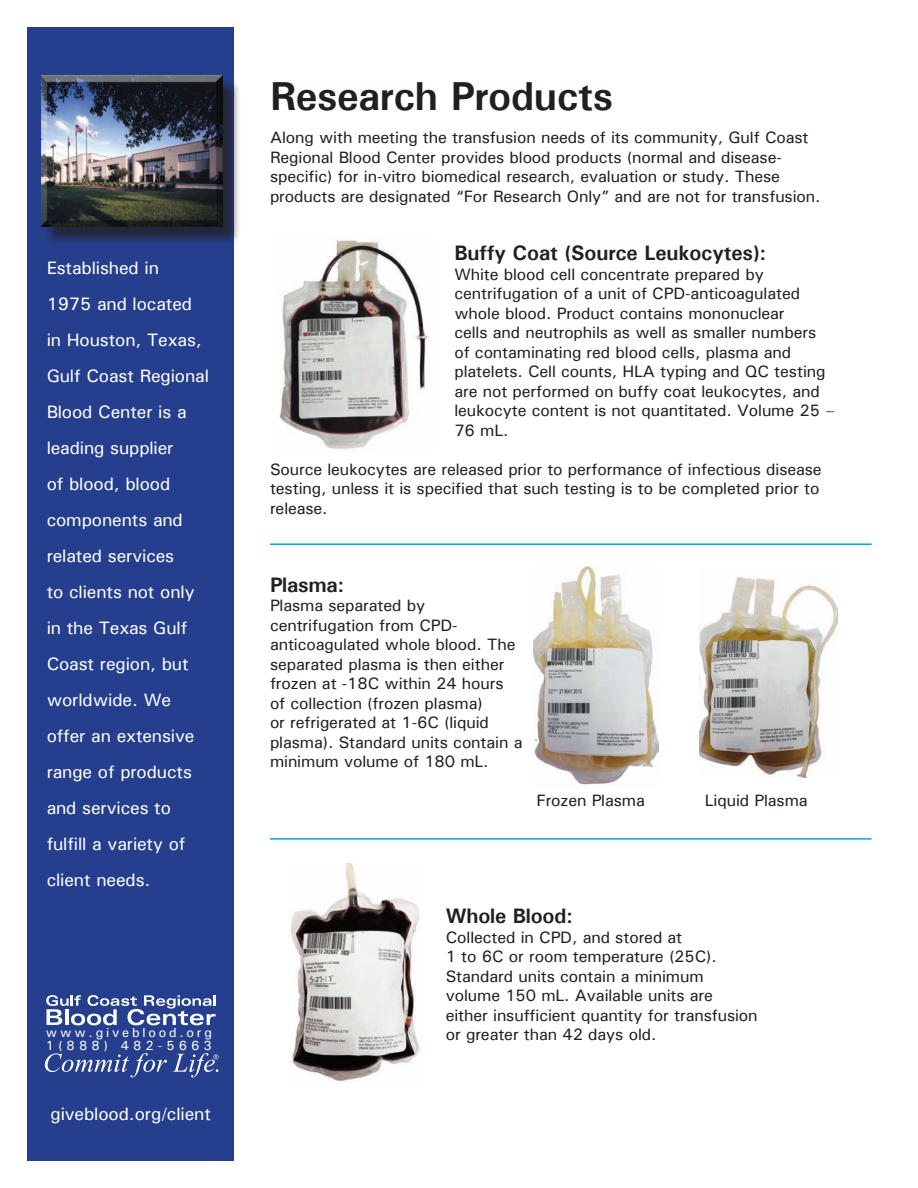
<style>
.page{position:relative;width:918px;height:1188px;background:#fff}
.page>*{position:absolute;margin:0;border:0;box-sizing:border-box;transform-origin:0 0}
.t1{font:700 40.5px "Univers";letter-spacing:-.01em;color:#231f20}
.t2{font:700 21px "Univers";letter-spacing:-.01em;color:#231f20}
.t3{font:18px/36px "Univers";letter-spacing:-.01em;color:#fff}
.t4{font:16.5px/19.5px "Univers";letter-spacing:-.01em;color:#231f20}
.t5{font:13.2px "Univers";letter-spacing:.21em;color:#fff}
.t6{font:13.2px "Univers";letter-spacing:.31em;color:#fff}
</style>
<div class="page">
<div style="left:27px;top:27px;width:206px;height:1134px;background:#253f8e"></div>
<svg style="left:46px;top:995px;width:170px;height:30px"></svg>
<svg style="left:45px;top:1053px;width:122px;height:24px"></svg>
<svg style="left:173px;top:1053px;width:46px;height:24px"></svg>
<div style="left:43px;top:78px;width:198px;height:168px;background:#231f20;opacity:.75"></div>
<div style="left:39px;top:75px;width:184px;height:154px;background:#231f20;opacity:.75"></div>
<img style="left:289px;top:863px;width:131px;height:218px">
<img style="left:279px;top:240px;width:149px;height:210px">
<img style="left:534px;top:566px;width:125px;height:219px">
<img style="left:699px;top:576px;width:139px;height:201px">
<hr style="left:270px;top:543px;width:602px;height:2px;background:#00a7e2">
<hr style="left:270px;top:838px;width:602px;height:2px;background:#00a7e2">
<p class="t3" style="left:47px;top:249px;width:164px">Established in<br>1975 and located in Houston, Texas,<br>Gulf Coast Regional<br>Blood Center is a leading supplier<br>of blood, blood components and related services<br>to clients not only in the Texas Gulf<br>Coast region, but worldwide. We offer an extensive range of products and services to fulfill a variety of client needs.</p>
<p class="t5" style="left:46px;top:1024px;width:168px">www.giveblood.org</p>
<p class="t6" style="left:46px;top:1037px;width:168px">1(888) 482-5663</p>
<p class="t3" style="left:51px;top:1095px;width:162px">giveblood.org/client</p>
<p class="t1" style="left:270px;top:71px;width:344px">Research Products</p>
<p class="t4" style="left:270px;top:127px;width:552px">Along with meeting the transfusion needs of its community, Gulf Coast Regional Blood Center provides blood products (normal and disease&shy;specific) for in-vitro biomedical research, evaluation or study. These products are designated “For Research Only” and are not for transfusion.</p>
<p class="t2" style="left:454px;top:240px;width:314px">Buffy Coat (Source Leukocytes):</p>
<p class="t4" style="left:454px;top:264px;width:383px">White blood cell concentrate prepared by centrifugation of a unit of CPD-anticoagulated whole blood. Product contains mononuclear<br>cells and neutrophils as well as smaller numbers of contaminating red blood cells, plasma and platelets. Cell counts, HLA typing and QC testing are not performed on buffy coat leukocytes, and leukocyte content is not quantitated. Volume 25 – 76 mL.</p>
<p class="t4" style="left:270px;top:459px;width:553px">Source leukocytes are released prior to performance of infectious disease testing, unless it is specified that such testing is to be completed prior to release.</p>
<p class="t2" style="left:270px;top:571px;width:76px">Plasma:</p>
<p class="t4" style="left:270px;top:595px;width:254px">Plasma separated by centrifugation from CPD&shy;anticoagulated whole blood. The separated plasma is then either frozen at -18C within 24 hours of collection (frozen plasma)<br>or refrigerated at 1-6C (liquid plasma). Standard units contain a minimum volume of 180 mL.</p>
<p class="t4" style="left:537px;top:790px;width:110px">Frozen Plasma</p>
<p class="t4" style="left:705px;top:790px;width:104px">Liquid Plasma</p>
<p class="t2" style="left:446px;top:903px;width:129px">Whole Blood:</p>
<p class="t4" style="left:446px;top:927px;width:238px">Collected in CPD, and stored at</p>
<p class="t4" style="left:446px;top:946px;width:273px">1 to 6C or room temperature (25C).</p>
<p class="t4" style="left:446px;top:966px;width:259px">Standard units contain a minimum</p>
<p class="t4" style="left:446px;top:985px;width:269px">volume 150 mL. Available units are</p>
<p class="t4" style="left:446px;top:1005px;width:313px">either insufficient quantity for transfusion</p>
<p class="t4" style="left:446px;top:1024px;width:212px">or greater than 42 days old.</p>
</div>
